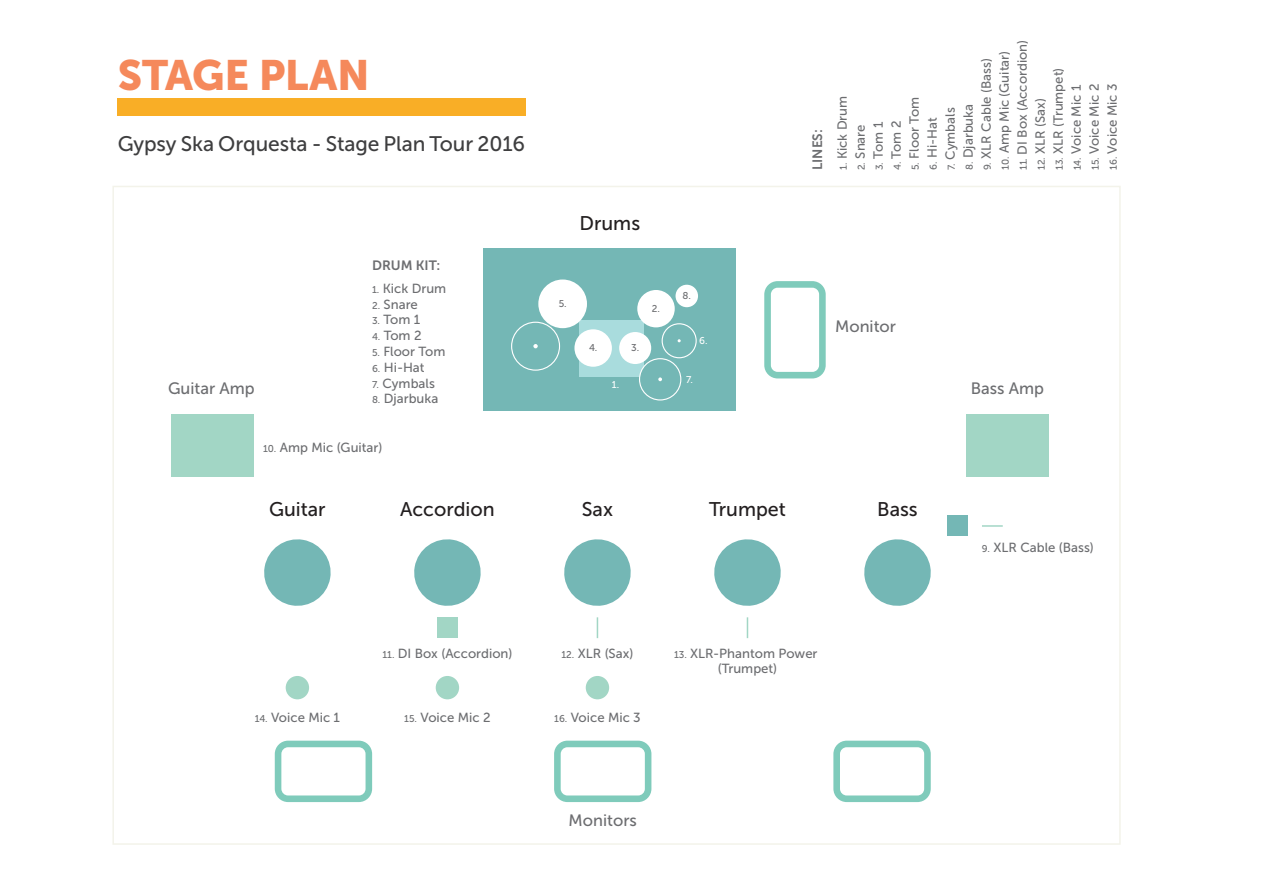
<style>
.page{position:relative;width:1263px;height:893px;background:#fff}
.page>*{position:absolute;margin:0;border:0;box-sizing:border-box;transform-origin:0 0}
.t1{font:42.15px "Museo Sans 900";letter-spacing:-.015em;color:#f5895b}
.t2{font:21px "Museo Sans 500";letter-spacing:-.005em;color:#3e3e3f}
.t3{font:19.8px "Museo Sans 500";color:#231f20}
.t4{font:16.5px "Museo Sans 500";color:#6c6d70}
.t5{font:13.5px "Museo Sans 700";color:#6c6d70}
.t6{font:13.2px/15.8px "Museo Sans 500";color:#6c6d70;text-align:center}
.t7{font:9.9px "Museo Sans 500";color:#6c6d70}
.t8{font:9.9px "Museo Sans 500";color:#fff}
.s1{font-size:9.9px}
</style>
<div class="page">
<div style="left:484px;top:248px;width:252px;height:163px;background:#74b7b5"></div>
<svg style="left:275px;top:741px;width:97px;height:61px"></svg>
<svg style="left:554px;top:741px;width:97px;height:61px"></svg>
<svg style="left:833px;top:741px;width:98px;height:61px"></svg>
<svg style="left:564px;top:539px;width:67px;height:67px"></svg>
<svg style="left:714px;top:539px;width:67px;height:67px"></svg>
<svg style="left:864px;top:539px;width:67px;height:67px"></svg>
<svg style="left:414px;top:539px;width:67px;height:67px"></svg>
<svg style="left:264px;top:539px;width:67px;height:67px"></svg>
<div style="left:436px;top:676px;width:23px;height:23px;background:#a2d6c5;border-radius:50%"></div>
<div style="left:286px;top:676px;width:23px;height:23px;background:#a2d6c5;border-radius:50%"></div>
<div style="left:947px;top:516px;width:20px;height:20px;background:#74b7b5"></div>
<div style="left:437px;top:617px;width:21px;height:21px;background:#a2d6c5"></div>
<svg style="left:764px;top:281px;width:62px;height:97px"></svg>
<div style="left:966px;top:414px;width:82px;height:62px;background:#a2d6c5"></div>
<div style="left:171px;top:414px;width:82px;height:62px;background:#a2d6c5"></div>
<div style="left:118px;top:99px;width:408px;height:17px;background:#f9ae26"></div>
<div style="left:586px;top:676px;width:23px;height:23px;background:#a2d6c5;border-radius:50%"></div>
<div style="left:579px;top:320px;width:65px;height:56px;background:#a9dcdd"></div>
<div style="left:637px;top:290px;width:38px;height:37px;background:#fff;border-radius:50%"></div>
<div style="left:619px;top:332px;width:32px;height:32px;background:#fff;border-radius:50%"></div>
<div style="left:675px;top:285px;width:23px;height:22px;background:#fff;border-radius:50%"></div>
<div style="left:574px;top:329px;width:38px;height:38px;background:#fff;border-radius:50%"></div>
<div style="left:538px;top:279px;width:49px;height:49px;background:#fff;border-radius:50%"></div>
<div style="left:662px;top:323px;width:35px;height:35px;border:1px solid #fff;border-radius:50%"></div>
<div style="left:511px;top:322px;width:49px;height:49px;border:1px solid #fff;border-radius:50%"></div>
<svg style="left:533px;top:344px;width:5px;height:4px"></svg>
<div style="left:639px;top:359px;width:42px;height:41px;background:#74b7b5;border-radius:50%"></div>
<div style="left:639px;top:358px;width:42px;height:42px;border:1px solid #fff;border-radius:50%"></div>
<svg style="left:658px;top:377px;width:4px;height:4px"></svg>
<svg style="left:597px;top:617px;width:1px;height:21px"></svg>
<svg style="left:747px;top:617px;width:1px;height:21px"></svg>
<hr style="left:982px;top:525px;width:21px;height:2px;background:#a2d6c5">
<h1 class="t1" style="left:118px;top:51px;width:253px">STAGE PLAN</h1>
<h2 class="t2" style="left:118px;top:132px;width:409px">Gypsy Ska Orquesta - Stage Plan Tour 2016</h2>
<p class="t4" style="left:168px;top:379px;width:88px">Guitar Amp</p>
<p class="t5" style="left:372px;top:258px;width:70px">DRUM KIT:</p>
<p class="t6" style="left:372px;top:280px;width:76px"><span class="s1">1.</span> Kick Drum</p>
<p class="t6" style="left:372px;top:296px;width:47px"><span class="s1">2.</span> Snare</p>
<p class="t6" style="left:372px;top:312px;width:50px"><span class="s1">3.</span> Tom 1</p>
<p class="t6" style="left:372px;top:328px;width:51px"><span class="s1">4.</span> Tom 2</p>
<p class="t6" style="left:372px;top:344px;width:75px"><span class="s1">5.</span> Floor Tom</p>
<p class="t6" style="left:372px;top:359px;width:54px"><span class="s1">6.</span> Hi-Hat</p>
<p class="t6" style="left:372px;top:375px;width:64px"><span class="s1">7.</span> Cymbals</p>
<p class="t6" style="left:372px;top:391px;width:68px"><span class="s1">8.</span> Djarbuka</p>
<p class="t6" style="left:263px;top:440px;width:121px"><span class="s1">10.</span> Amp Mic (Guitar)</p>
<h3 class="t3" style="left:269px;top:498px;width:58px">Guitar</h3>
<h3 class="t3" style="left:400px;top:498px;width:96px">Accordion</h3>
<h3 class="t3" style="left:579px;top:212px;width:62px">Drums</h3>
<p class="t7" style="left:559px;top:298px;width:9px">5.</p>
<p class="t7" style="left:589px;top:342px;width:10px">4.</p>
<p class="t7" style="left:631px;top:342px;width:10px">3.</p>
<p class="t8" style="left:612px;top:379px;width:9px">1.</p>
<p class="t7" style="left:652px;top:303px;width:10px">2.</p>
<p class="t7" style="left:683px;top:290px;width:10px">8.</p>
<p class="t8" style="left:699px;top:335px;width:10px">6.</p>
<p class="t8" style="left:686px;top:374px;width:9px">7.</p>
<p class="t5" style="left:810px;top:170px;width:42px;rotate:-90deg">LINES:</p>
<p class="t6" style="left:834px;top:170px;width:76px;rotate:-90deg"><span class="s1">1.</span> Kick Drum</p>
<p class="t6" style="left:852px;top:170px;width:47px;rotate:-90deg"><span class="s1">2.</span> Snare</p>
<p class="t6" style="left:870px;top:170px;width:50px;rotate:-90deg"><span class="s1">3.</span> Tom 1</p>
<p class="t6" style="left:888px;top:170px;width:51px;rotate:-90deg"><span class="s1">4.</span> Tom 2</p>
<p class="t6" style="left:906px;top:170px;width:75px;rotate:-90deg"><span class="s1">5.</span> Floor Tom</p>
<p class="t6" style="left:978px;top:170px;width:113px;rotate:-90deg"><span class="s1">9.</span> XLR Cable (Bass)</p>
<p class="t6" style="left:996px;top:170px;width:121px;rotate:-90deg"><span class="s1">10.</span> Amp Mic (Guitar)</p>
<p class="t6" style="left:1014px;top:170px;width:132px;rotate:-90deg"><span class="s1">11.</span> DI Box (Accordion)</p>
<p class="t6" style="left:1050px;top:170px;width:104px;rotate:-90deg"><span class="s1">13.</span> XLR (Trumpet)</p>
<p class="t6" style="left:1068px;top:170px;width:87px;rotate:-90deg"><span class="s1">14.</span> Voice Mic 1</p>
<p class="t6" style="left:1086px;top:170px;width:88px;rotate:-90deg"><span class="s1">15.</span> Voice Mic 2</p>
<p class="t6" style="left:1104px;top:170px;width:88px;rotate:-90deg"><span class="s1">16.</span> Voice Mic 3</p>
<p class="t6" style="left:1032px;top:170px;width:73px;rotate:-90deg"><span class="s1">12.</span> XLR (Sax)</p>
<p class="t6" style="left:924px;top:170px;width:54px;rotate:-90deg"><span class="s1">6.</span> Hi-Hat</p>
<p class="t6" style="left:942px;top:170px;width:64px;rotate:-90deg"><span class="s1">7.</span> Cymbals</p>
<p class="t6" style="left:960px;top:170px;width:68px;rotate:-90deg"><span class="s1">8.</span> Djarbuka</p>
<p class="t4" style="left:835px;top:317px;width:62px">Monitor</p>
<p class="t4" style="left:971px;top:379px;width:75px">Bass Amp</p>
<h3 class="t3" style="left:582px;top:498px;width:33px">Sax</h3>
<h3 class="t3" style="left:709px;top:498px;width:78px">Trumpet</h3>
<h3 class="t3" style="left:877px;top:498px;width:42px">Bass</h3>
<p class="t6" style="left:982px;top:540px;width:113px"><span class="s1">9.</span> XLR Cable (Bass)</p>
<p class="t6" style="left:382px;top:645px;width:132px"><span class="s1">11.</span> DI Box (Accordion)</p>
<p class="t6" style="left:561px;top:645px;width:73px"><span class="s1">12.</span> XLR (Sax)</p>
<p class="t6" style="left:674px;top:645px;width:145px"><span class="s1">13.</span> XLR-Phantom Power (Trumpet)</p>
<p class="t6" style="left:255px;top:710px;width:87px"><span class="s1">14.</span> Voice Mic 1</p>
<p class="t6" style="left:404px;top:710px;width:88px"><span class="s1">15.</span> Voice Mic 2</p>
<p class="t6" style="left:554px;top:710px;width:88px"><span class="s1">16.</span> Voice Mic 3</p>
<p class="t4" style="left:569px;top:811px;width:70px">Monitors</p>
</div>
